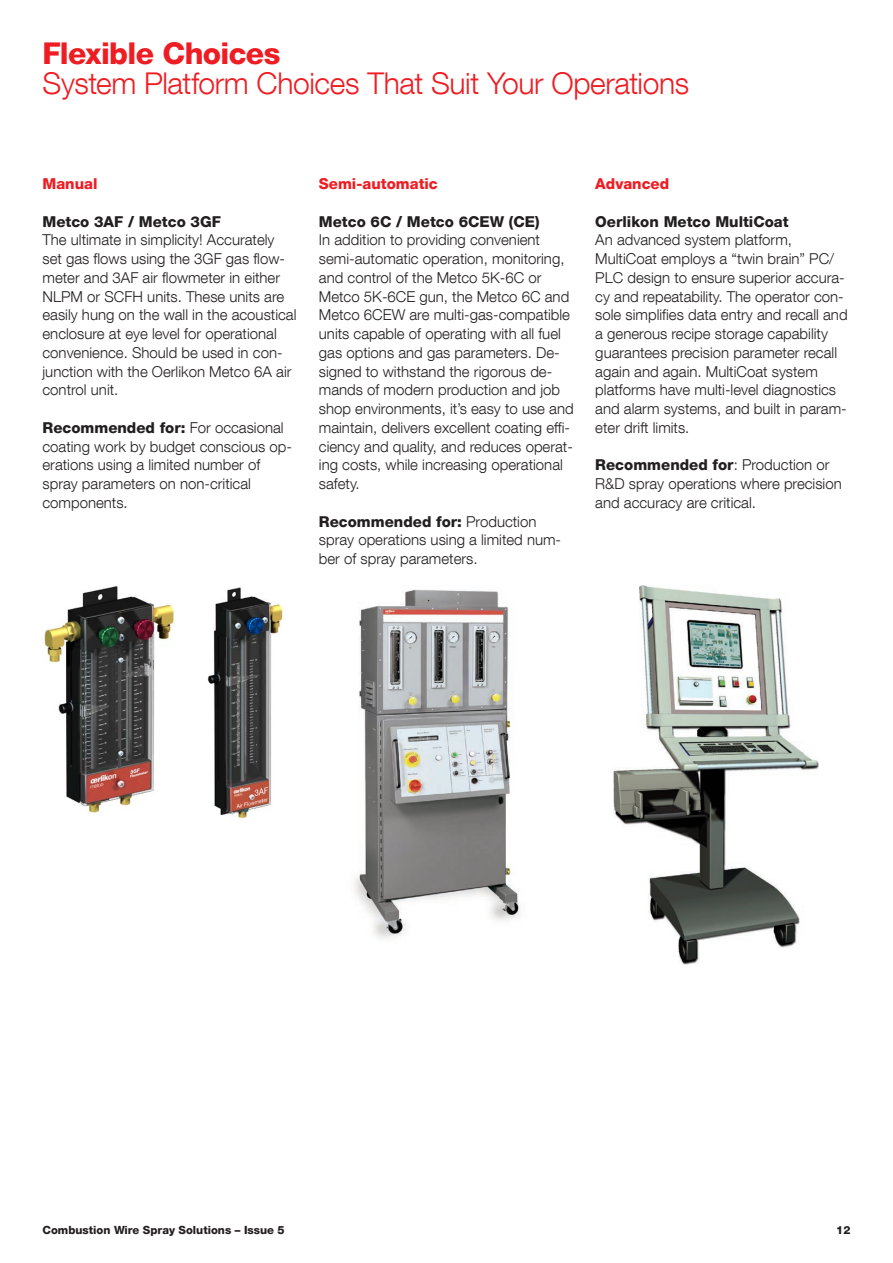
<style>
.page{position:relative;width:893px;height:1263px;background:#fff}
.page>*{position:absolute;margin:0;border:0;box-sizing:border-box;transform-origin:0 0}
.t1{font:300 30px "Helvetica Neue LT Com";letter-spacing:-.015em;color:#ee1d23}
.t2{font:800 30px "Helvetica Neue LT Com";letter-spacing:-.02em;color:#ee1d23}
.t3{font:300 15px/18.8px "Helvetica Neue LT Com";color:#231f20}
.t4{font:800 15px "Helvetica Neue LT Com";color:#231f20}
.t5{font:800 15px "Helvetica Neue LT Com";color:#ee1d23}
.t6{font:800 11.25px "Helvetica Neue LT Com";color:#231f20}
.s1{font-weight:800}
</style>
<div class="page">
<img style="left:207px;top:587px;width:76px;height:232px">
<img style="left:44px;top:586px;width:130px;height:227px">
<img style="left:354px;top:589px;width:166px;height:350px">
<img style="left:614px;top:586px;width:205px;height:378px">
<h1 class="t2" style="left:43px;top:35px;width:239px">Flexible Choices</h1>
<h1 class="t1" style="left:43px;top:65px;width:648px">System Platform Choices That Suit Your Operations</h1>
<p class="t5" style="left:43px;top:175px;width:57px">Manual</p>
<p class="t4" style="left:43px;top:212px;width:180px">Metco 3AF / Metco 3GF</p>
<p class="t3" style="left:43px;top:230px;width:255px">The ultimate in simplicity! Accurately set gas flows using the 3GF gas flow&shy;meter and 3AF air flowmeter in either NLPM or SCFH units. These units are easily hung on the wall in the acoustical enclosure at eye level for operational convenience. Should be used in con&shy;junction with the Oerlikon Metco 6A air control unit.</p>
<p class="t3" style="left:43px;top:418px;width:251px"><span class="s1">Recommended for:</span> For occasional coating work by budget conscious op&shy;erations using a limited number of spray parameters on non-critical components.</p>
<p class="t5" style="left:319px;top:175px;width:120px">Semi-automatic</p>
<p class="t4" style="left:319px;top:212px;width:222px">Metco 6C / Metco 6CEW (CE)</p>
<p class="t3" style="left:319px;top:230px;width:256px">In addition to providing convenient semi-automatic operation, monitoring, and control of the Metco 5K-6C or Metco 5K-6CE gun, the Metco 6C and Metco 6CEW are multi-gas-compatible units capable of operating with all fuel gas options and gas parameters. De&shy;signed to withstand the rigorous de&shy;mands of modern production and job shop environments, it’s easy to use and maintain, delivers excellent coating effi&shy;ciency and quality, and reduces operat&shy;ing costs, while increasing operational safety.</p>
<p class="t3" style="left:319px;top:512px;width:244px"><span class="s1">Recommended for:</span> Production spray operations using a limited num&shy;ber of spray parameters.</p>
<p class="t5" style="left:595px;top:175px;width:75px">Advanced</p>
<p class="t4" style="left:595px;top:212px;width:195px">Oerlikon Metco MultiCoat</p>
<p class="t3" style="left:595px;top:230px;width:254px">An advanced system platform, MultiCoat employs a “twin brain” PC/ PLC design to ensure superior accura&shy;cy and repeatability. The operator con&shy;sole simplifies data entry and recall and a generous recipe storage capability guarantees precision parameter recall again and again. MultiCoat system platforms have multi-level diagnostics and alarm systems, and built in param&shy;eter drift limits.</p>
<p class="t3" style="left:595px;top:455px;width:248px"><span class="s1">Recommended for</span>: Production or<br>R&amp;D spray operations where precision and accuracy are critical.</p>
<p class="t6" style="left:43px;top:1223px;width:244px">Combustion Wire Spray Solutions – Issue 5</p>
<p class="t6" style="left:836px;top:1223px;width:16px">12</p>
</div>
